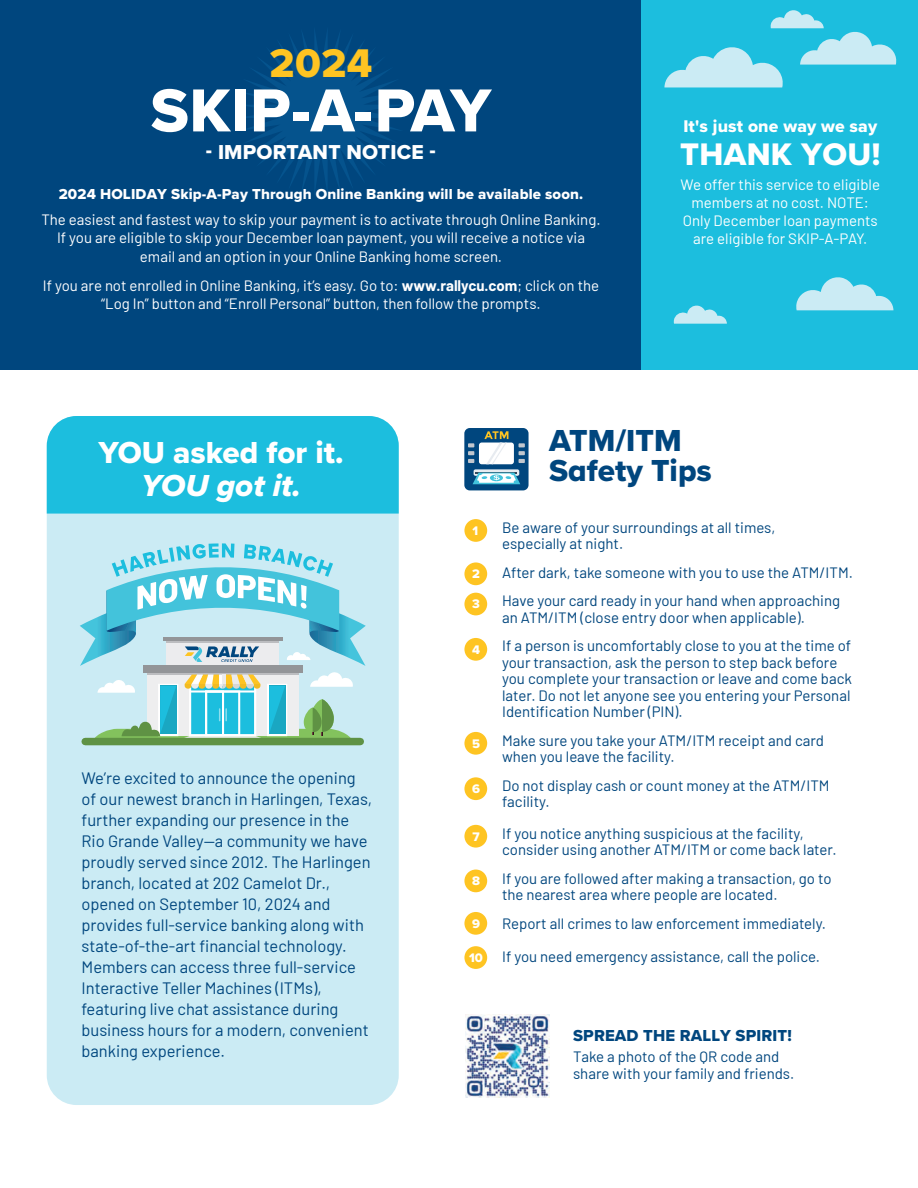
<style>
.page{position:relative;width:918px;height:1188px;background:#fff}
.page>*{position:absolute;margin:0;border:0;box-sizing:border-box;transform-origin:0 0}
.t1{font:62.85px "Proxima Nova Extrabld";letter-spacing:.01em;color:#fff}
.t2{font:41.55px "Proxima Nova Extrabld";color:#fec422}
.t3{font:32.4px "Proxima Nova Extrabld";letter-spacing:.01em;color:#fff}
.t4{font:31.5px/29.2px "Proxima Nova Extrabld";color:#00467e}
.t5{font:31.5px "Proxima Nova Extrabld";color:#fff}
.t6{font:31.5px "Proxima Nova Extrabld It";color:#fff}
.t7{font:21px "Proxima Nova Extrabld";letter-spacing:.01em;color:#fff}
.t8{font:17.55px "Proxima Nova Extrabld";letter-spacing:.01em;color:#fff}
.t9{font:16.5px/21px "Barlow";color:#00467e}
.t10{font:16.5px "Proxima Nova Extrabld";letter-spacing:.01em;color:#00467e}
.t11{font:15px/16.5px "Barlow";color:#00467e}
.t12{font:15px/18.8px "Barlow";color:#fff;text-align:center}
.t13{font:15px "Proxima Nova Extrabld";letter-spacing:.01em;color:#fff}
.t14{font:12.9px "Proxima Nova Extrabld";color:#fff}
.s1{font-weight:700}
</style>
<div class="page">
<div style="left:47px;top:416px;width:352px;height:689px;background:#cbebf4;border-radius:30px"></div>
<div style="left:47px;top:416px;width:352px;height:98px;background:#1cbede"></div>
<div style="left:464px;top:519px;width:23px;height:23px;background:#fec422;border-radius:50%"></div>
<div style="left:464px;top:562px;width:23px;height:23px;background:#fec422;border-radius:50%"></div>
<div style="left:464px;top:593px;width:23px;height:22px;background:#fec422;border-radius:50%"></div>
<div style="left:464px;top:638px;width:23px;height:23px;background:#fec422;border-radius:50%"></div>
<div style="left:464px;top:732px;width:23px;height:23px;background:#fec422;border-radius:50%"></div>
<div style="left:464px;top:777px;width:23px;height:23px;background:#fec422;border-radius:50%"></div>
<div style="left:464px;top:825px;width:23px;height:23px;background:#fec422;border-radius:50%"></div>
<div style="left:464px;top:870px;width:23px;height:22px;background:#fec422;border-radius:50%"></div>
<div style="left:464px;top:912px;width:23px;height:23px;background:#fec422;border-radius:50%"></div>
<div style="left:464px;top:946px;width:23px;height:23px;background:#fec422;border-radius:50%"></div>
<div style="left:464px;top:428px;width:65px;height:62px;background:#00467e;border-radius:5px"></div>
<div style="left:479px;top:443px;width:35px;height:21px;background:#fff;border-radius:3px"></div>
<svg style="left:519px;top:443px;width:6px;height:20px"></svg>
<svg style="left:468px;top:443px;width:6px;height:20px"></svg>
<div style="left:474px;top:469px;width:45px;height:7px;background:#e7ebf0;border-radius:2px"></div>
<hr style="left:476px;top:472px;width:41px;height:2px;background:#324a5e">
<svg style="left:473px;top:473px;width:47px;height:11px"></svg>
<svg style="left:484px;top:431px;width:24px;height:33px"></svg>
<div style="left:0;top:0;width:641px;height:370px;background:#00467e"></div>
<svg style="left:241px;top:33px;width:160px;height:156px"></svg>
<div style="left:641px;top:0;width:277px;height:370px;background:#1cbede"></div>
<svg style="left:674px;top:305px;width:53px;height:19px"></svg>
<svg style="left:796px;top:277px;width:97px;height:33px"></svg>
<svg style="left:664px;top:10px;width:232px;height:77px"></svg>
<div style="left:143px;top:666px;width:159px;height:7px;background:#939598"></div>
<div style="left:85px;top:738px;width:275px;height:7px;background:#5f9244"></div>
<svg style="left:93px;top:672px;width:260px;height:66px"></svg>
<svg style="left:80px;top:543px;width:286px;height:123px"></svg>
<img style="left:466px;top:1014px;width:83px;height:83px">
<h2 class="t2" style="left:269px;top:33px;width:105px">2024</h2>
<h1 class="t1" style="left:151px;top:64px;width:342px">SKIP-A-PAY</h1>
<h3 class="t7" style="left:206px;top:136px;width:231px">- IMPORTANT NOTICE -</h3>
<p class="t13" style="left:59px;top:183px;width:526px">2024 HOLIDAY Skip-A-Pay Through Online Banking will be available soon.</p>
<p class="t12" style="left:41px;top:209px;width:561px">The easiest and fastest way to skip your payment is to activate through Online Banking.<br>If you are eligible to skip your December loan payment, you will receive a notice via email and an option in your Online Banking home screen.</p>
<p class="t12" style="left:43px;top:275px;width:558px">If you are not enrolled in Online Banking, it’s easy. Go to: <span class="s1">www.rallycu.com</span>; click on the “Log In” button and “Enroll Personal” button, then follow the prompts.</p>
<p class="t8" style="left:683px;top:113px;width:195px">It's just one way we say</p>
<h3 class="t3" style="left:680px;top:130px;width:202px">THANK YOU!</h3>
<p class="t12" style="left:681px;top:174px;width:201px;line-height:18px">We offer this service to eligible members at no cost. NOTE:<br>Only December loan payments are eligible for SKIP-A-PAY.</p>
<h3 class="t5" style="left:98px;top:429px;width:247px">YOU asked for it.</h3>
<h3 class="t6" style="left:141px;top:462px;width:162px">YOU got it.</h3>
<p class="t9" style="left:82px;top:767px;width:292px">We’re excited to announce the opening of our newest branch in Harlingen, Texas, further expanding our presence in the Rio Grande Valley—a community we have proudly served since 2012. The Harlingen branch, located at 202 Camelot Dr., opened on September 10, 2024 and provides full-service banking along with state-of-the-art financial technology.<br>Members can access three full-service Interactive Teller Machines (ITMs), featuring live chat assistance during business hours for a modern, convenient banking experience.</p>
<p class="t14" style="left:472px;top:521px;width:7px">1</p>
<p class="t14" style="left:472px;top:564px;width:9px">2</p>
<p class="t14" style="left:472px;top:595px;width:9px">3</p>
<p class="t14" style="left:472px;top:640px;width:9px">4</p>
<p class="t14" style="left:472px;top:734px;width:9px">5</p>
<p class="t14" style="left:472px;top:779px;width:9px">6</p>
<p class="t14" style="left:472px;top:827px;width:9px">7</p>
<p class="t14" style="left:472px;top:871px;width:9px">8</p>
<p class="t14" style="left:472px;top:914px;width:9px">9</p>
<p class="t14" style="left:469px;top:948px;width:15px">10</p>
<h3 class="t4" style="left:549px;top:426px;width:164px">ATM/ITM<br>Safety Tips</h3>
<p class="t11" style="left:502px;top:518px;width:275px">Be aware of your surroundings at all times, especially at night.</p>
<p class="t11" style="left:502px;top:557px;width:352px;line-height:28.5px">After dark, take someone with you to use the ATM/ITM.<br>Have your card ready in your hand when approaching</p>
<p class="t11" style="left:502px;top:602px;width:350px;line-height:28.5px">an ATM/ITM (close entry door when applicable).<br>If a person is uncomfortably close to you at the time of</p>
<p class="t11" style="left:502px;top:653px;width:351px">your transaction, ask the person to step back before you complete your transaction or leave and come back later. Do not let anyone see you entering your Personal Identification Number (PIN).</p>
<p class="t11" style="left:502px;top:731px;width:323px">Make sure you take your ATM/ITM receipt and card when you leave the facility.</p>
<p class="t11" style="left:502px;top:776px;width:329px">Do not display cash or count money at the ATM/ITM facility.</p>
<p class="t11" style="left:502px;top:824px;width:336px">If you notice anything suspicious at the facility, consider using another ATM/ITM or come back later.</p>
<p class="t11" style="left:502px;top:869px;width:331px">If you are followed after making a transaction, go to the nearest area where people are located.</p>
<p class="t11" style="left:502px;top:914px;width:325px">Report all crimes to law enforcement immediately.</p>
<p class="t11" style="left:502px;top:947px;width:319px">If you need emergency assistance, call the police.</p>
<p class="t10" style="left:573px;top:1024px;width:220px">SPREAD THE RALLY SPIRIT!</p>
<p class="t11" style="left:573px;top:1048px;width:223px">Take a photo of the QR code and share with your family and friends.</p>
</div>
